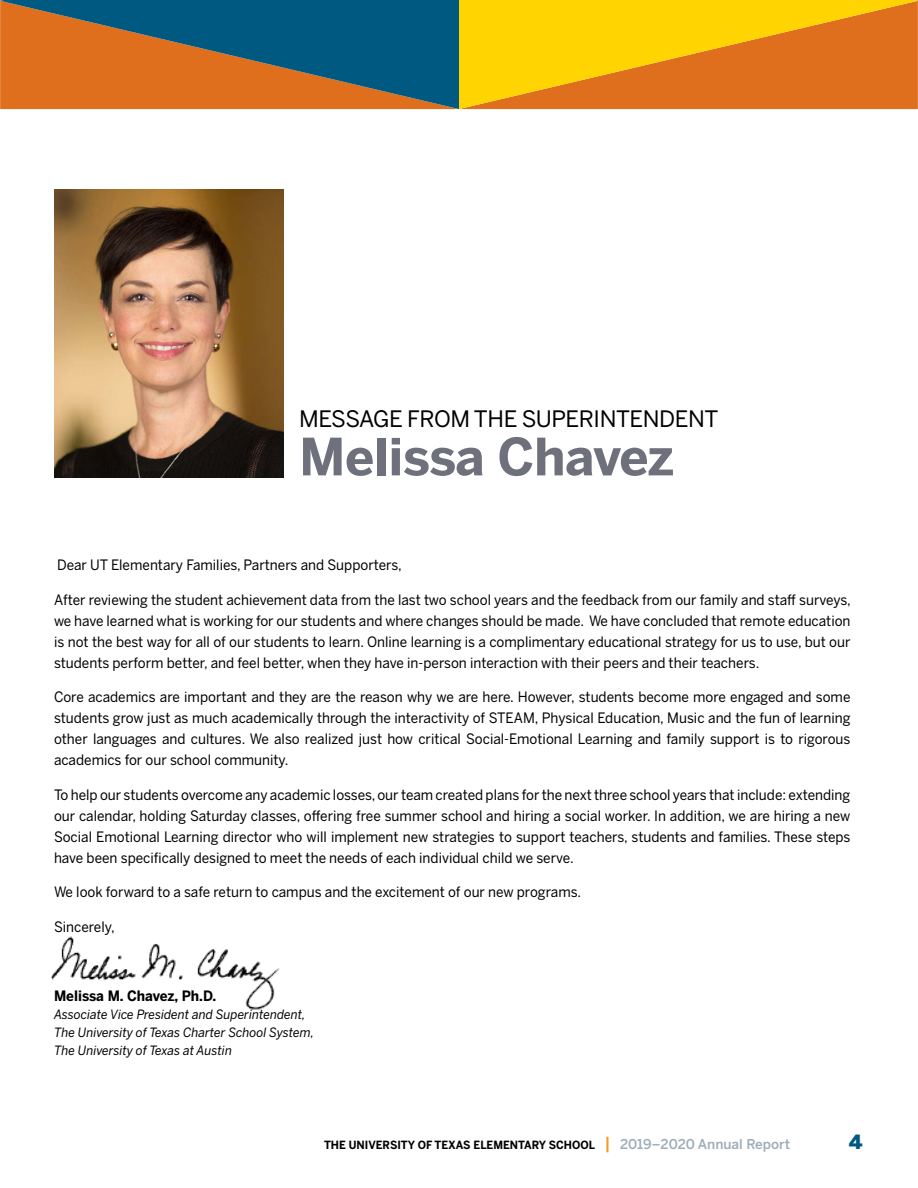
<style>
.page{position:relative;width:918px;height:1188px;background:#fff}
.page>*{position:absolute;margin:0;border:0;box-sizing:border-box;transform-origin:0 0}
.t1{font:700 51px "Benton Sans";letter-spacing:-.01em;color:#6e707c}
.t2{font:22.5px "Benton Sans";letter-spacing:-.02em;color:#000}
.t3{font:900 19.5px "Benton Sans";color:#005981}
.t4{font:14.25px/21px "Benton Sans";color:#000;text-align:justify;scale:.95 1}
.t5{font:700 14.25px "Benton Sans";color:#000;scale:.95 1}
.t6{font:italic 12.75px/18px "Benton Sans";color:#000;scale:.95 1}
.t7{font:700 11.25px "Benton Sans";color:#000;scale:.95 1}
.s1{font-weight:500;font-size:16.5px;color:#f8971f}
.s2{font-weight:500;font-size:13.5px;color:#9cadb7}
</style>
<div class="page">
<img style="left:50px;top:936px;width:229px;height:74px">
<img style="left:54px;top:189px;width:230px;height:289px">
<svg style="left:459px;top:0;width:459px;height:109px;background:#efa20e"></svg>
<svg style="left:0;top:0;width:459px;height:109px;background:#6f644f"></svg>
<h2 class="t2" style="left:299px;top:406px;width:421px">MESSAGE FROM THE SUPERINTENDENT</h2>
<h1 class="t1" style="left:299px;top:426px;width:376px">Melissa Chavez</h1>
<p class="t4" style="left:57px;top:554px;width:364px">Dear UT Elementary Families, Partners and Supporters,</p>
<p class="t4" style="left:54px;top:589px;width:840px">After reviewing the student achievement data from the last two school years and the feedback from our family and staff surveys, we have learned what is working for our students and where changes should be made. We have concluded that remote education is not the best way for all of our students to learn. Online learning is a complimentary educational strategy for us to use, but our students perform better, and feel better, when they have in-person interaction with their peers and their teachers.</p>
<p class="t4" style="left:54px;top:686px;width:840px">Core academics are important and they are the reason why we are here. However, students become more engaged and some students grow just as much academically through the interactivity of STEAM, Physical Education, Music and the fun of learning other languages and cultures. We also realized just how critical Social-Emotional Learning and family support is to rigorous academics for our school community.</p>
<p class="t4" style="left:54px;top:784px;width:840px">To help our students overcome any academic losses, our team created plans for the next three school years that include: extending our calendar, holding Saturday classes, offering free summer school and hiring a social worker. In addition, we are hiring a new Social Emotional Learning director who will implement new strategies to support teachers, students and families. These steps have been specifically designed to meet the needs of each individual child we serve.</p>
<p class="t4" style="left:54px;top:881px;width:557px">We look forward to a safe return to campus and the excitement of our new programs.</p>
<p class="t4" style="left:54px;top:916px;width:66px">Sincerely,</p>
<p class="t5" style="left:54px;top:987px;width:172px">Melissa M. Chavez, Ph.D.</p>
<p class="t6" style="left:54px;top:1005px;width:275px">Associate Vice President and Superintendent,<br>The University of Texas Charter School System,<br>The University of Texas at Austin</p>
<p class="t7" style="left:324px;top:1139px;width:492px">THE UNIVERSITY OF TEXAS ELEMENTARY SCHOOL <span class="s1">|</span> <span class="s2">2019–2020 Annual Report</span></p>
<h3 class="t3" style="left:849px;top:1131px;width:15px">4</h3>
</div>
